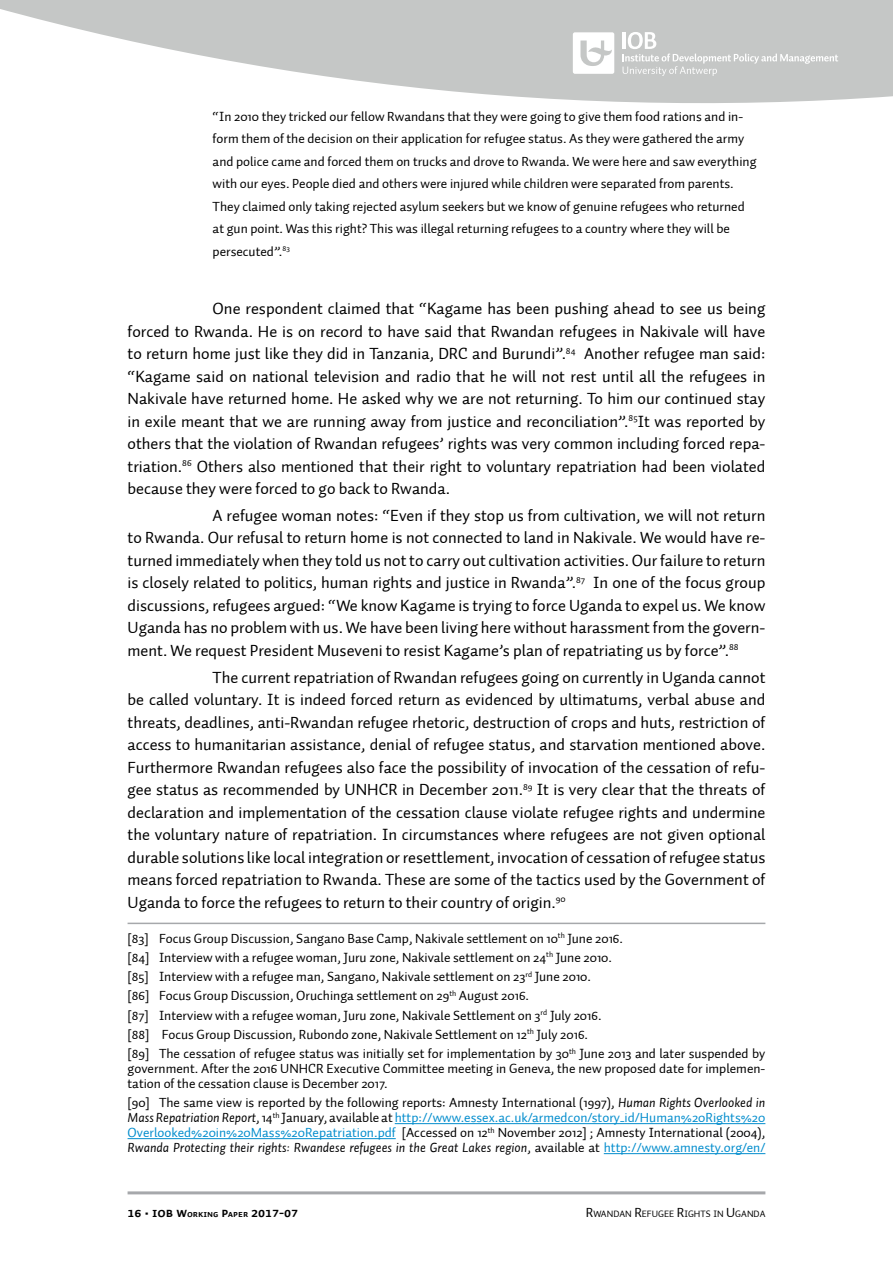
<style>
.page{position:relative;width:893px;height:1263px;background:#fff}
.page>*{position:absolute;margin:0;border:0;box-sizing:border-box;transform-origin:0 0}
.t1{font:16.5px/22.5px "Auto 1";color:#000;text-align:justify}
.t2{font:13.5px/22.5px "Auto 1";color:#000}
.t3{font:13.5px/15px "Auto 1";color:#038dcd;text-align:justify}
.t4{font:13.5px "Auto 1 Bold Sm Cp";color:#000}
.t5{font:9.45px "Auto 1";color:#000}
.s1{color:#000}
.s2{font-style:italic;color:#000}
.s3{color:#000002}
.s4{font-style:italic;color:#000002}
.s5{font-size:9.45px}
.s6{font-size:13.5px}
</style>
<div class="page">
<hr style="left:128px;top:1191px;width:637px;height:3px;background:#a6a8ab">
<svg style="left:0;top:0;width:893px;height:103px;fill:#c5c7c6"></svg>
<svg style="left:623px;top:32px;width:215px;height:44px;background:#cbcdcc"></svg>
<svg style="left:573px;top:32px;width:41px;height:42px"></svg>
<hr style="left:128px;top:923px;width:637px;height:1px;background:#a6a8ab">
<hr style="left:395px;top:1123px;width:370px;height:1px;background:#038dcd">
<hr style="left:128px;top:1138px;width:268px;height:1px;background:#038dcd">
<hr style="left:604px;top:1153px;width:161px;height:1px;background:#038dcd">
<p class="t2" style="left:213px;top:105px;width:545px">“In 2010 they tricked our fellow Rwandans that they were going to give them food rations and in&shy;form them of the decision on their application for refugee status. As they were gathered the army and police came and forced them on trucks and drove to Rwanda. We were here and saw everything with our eyes. People died and others were injured while children were separated from parents.<br>They claimed only taking rejected asylum seekers but we know of genuine refugees who returned at gun point. Was this right? This was illegal returning refugees to a country where they will be persecuted”.<sup>83</sup></p>
<p class="t1" style="left:128px;top:297px;width:639px;text-indent:85px">One respondent claimed that “Kagame has been pushing ahead to see us being forced to Rwanda. He is on record to have said that Rwandan refugees in Nakivale will have to return home just like they did in Tanzania, DRC and Burundi”.<sup>84</sup> Another refugee man said: “Kagame said on national television and radio that he will not rest until all the refugees in Nakivale have returned home. He asked why we are not returning. To him our continued stay in exile meant that we are running away from justice and reconciliation”.<sup>85</sup>It was reported by others that the violation of Rwandan refugees’ rights was very common including forced repa&shy;triation.<sup>86</sup> Others also mentioned that their right to voluntary repatriation had been violated because they were forced to go back to Rwanda.</p>
<p class="t1" style="left:128px;top:504px;width:639px;text-indent:85px">A refugee woman notes: “Even if they stop us from cultivation, we will not return to Rwanda. Our refusal to return home is not connected to land in Nakivale. We would have re&shy;turned immediately when they told us not to carry out cultivation activities. Our failure to return is closely related to politics, human rights and justice in Rwanda”.<sup>87</sup> In one of the focus group discussions, refugees argued: “We know Kagame is trying to force Uganda to expel us. We know Uganda has no problem with us. We have been living here without harassment from the govern&shy;ment. We request President Museveni to resist Kagame’s plan of repatriating us by force”.<sup>88</sup></p>
<p class="t1" style="left:128px;top:666px;width:639px;text-indent:85px">The current repatriation of Rwandan refugees going on currently in Uganda cannot be called voluntary. It is indeed forced return as evidenced by ultimatums, verbal abuse and threats, deadlines, anti-Rwandan refugee rhetoric, destruction of crops and huts, restriction of access to humanitarian assistance, denial of refugee status, and starvation mentioned above.<br>Furthermore Rwandan refugees also face the possibility of invocation of the cessation of refu&shy;gee status as recommended by UNHCR in December 2011.<sup>89</sup> It is very clear that the threats of declaration and implementation of the cessation clause violate refugee rights and undermine the voluntary nature of repatriation. In circumstances where refugees are not given optional durable solutions like local integration or resettlement, invocation of cessation of refugee status means forced repatriation to Rwanda. These are some of the tactics used by the Government of Uganda to force the refugees to return to their country of origin.<sup>90</sup></p>
<p class="t2" style="left:128px;top:929px;width:639px;line-height:19.2px">[83] Focus Group Discussion, Sangano Base Camp, Nakivale settlement on 10<sup>th</sup> June 2016.<br>[84] Interview with a refugee woman, Juru zone, Nakivale settlement on 24<sup>th</sup> June 2010.<br>[85] Interview with a refugee man, Sangano, Nakivale settlement on 23<sup>rd</sup> June 2010.<br>[86] Focus Group Discussion, Oruchinga settlement on 29<sup>th</sup> August 2016.<br>[87] Interview with a refugee woman, Juru zone, Nakivale Settlement on 3<sup>rd</sup> July 2016.<br>[88] Focus Group Discussion, Rubondo zone, Nakivale Settlement on 12<sup>th</sup> July 2016.<br>[89] The cessation of refugee status was initially set for implementation by 30<sup>th</sup> June 2013 and later suspended by</p>
<p class="t2" style="left:128px;top:1061px;width:639px;line-height:15px">government. After the 2016 UNHCR Executive Committee meeting in Geneva, the new proposed date for implemen&shy;tation of the cessation clause is December 2017.</p>
<p class="t3" style="left:128px;top:1095px;width:639px"><span class="s1">[90] The same view is reported by the following reports: Amnesty International (1997),</span> <span class="s2">Human Rights Overlooked in Mass Repatriation Report</span><span class="s1">, 14</span><sup>th</sup> <span class="s1">January, available at</span> http://www.essex.ac.uk/armedcon/story_id/Human%20Rights%20<br>Overlooked%20in%20Mass%20Repatriation.pdf <span class="s1">[Accessed on 12</span><sup>th</sup> <span class="s1">November 2012] ;</span> <span class="s3">Amnesty International (2004), </span><span class="s4">Rwanda Protecting their rights: Rwandese refugees in the Great Lakes region</span><span class="s3">, available at</span> http://www.amnesty.org/en/</p>
<p class="t4" style="left:128px;top:1204px;width:172px">16 • IOB w<span class="s5">orking</span> P<span class="s5">aper</span> 2017-07</p>
<p class="t5" style="left:586px;top:1207px;width:181px"><span class="s6">R</span>WANDAN <span class="s6">R</span>EFUGEE <span class="s6">R</span>IGHTS IN <span class="s6">U</span> GANDA</p>
</div>
